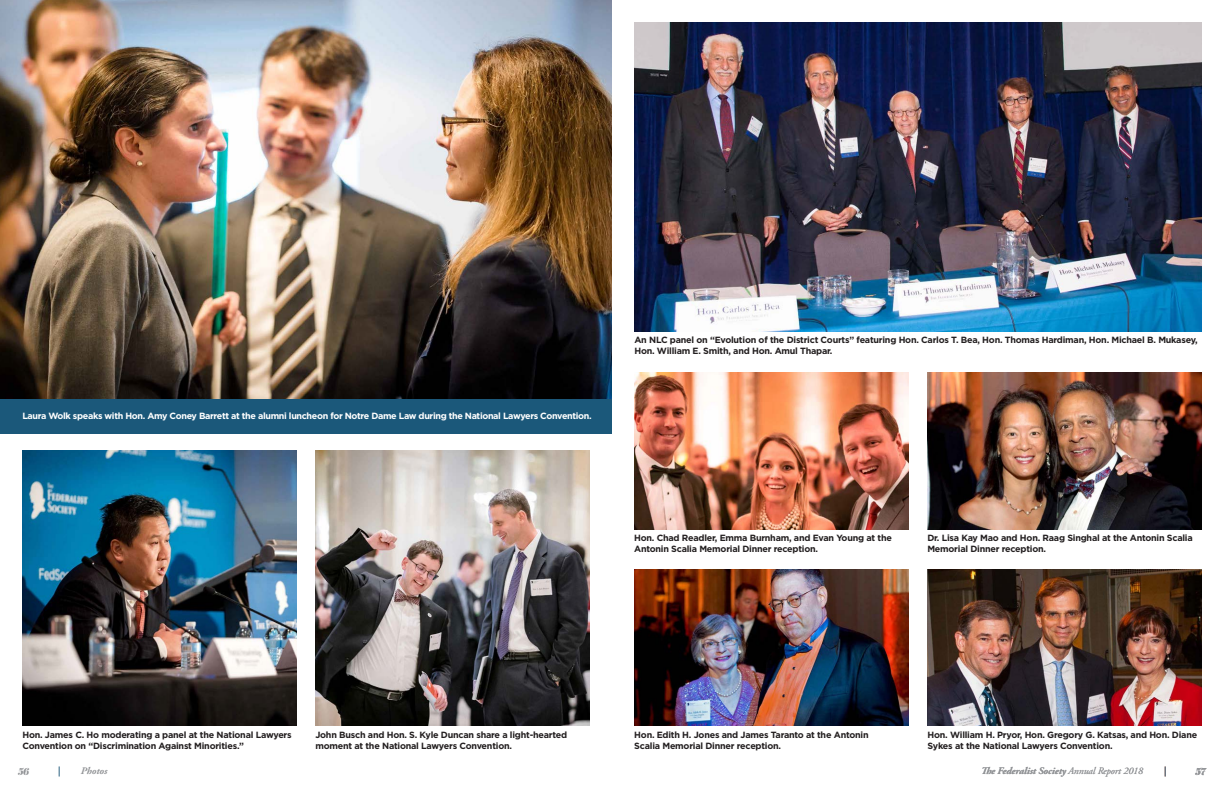
<style>
.page{position:relative;width:1224px;height:792px;background:#fff}
.page>*{position:absolute;margin:0;border:0;box-sizing:border-box;transform-origin:0 0}
.t1{font:italic 700 10px "Adobe Garamond Pro";letter-spacing:-.01em;color:#939598}
.t2{font:italic 10px "Abril Fatface";color:#939598}
.t3{font:italic 700 10px "Adobe Garamond Pro";color:#1b587a}
.t4{font:italic 700 10px "Adobe Garamond Pro";color:#1d5779}
.t5{font:700 9px/11px "Gotham";letter-spacing:-.025em;color:#231f20}
.t6{font:700 9px "Gotham";letter-spacing:-.04em;color:#fff}
.s1{font-weight:400}
</style>
<div class="page">
<img style="left:634px;top:22px;width:568px;height:309px">
<img style="left:634px;top:373px;width:274px;height:156px">
<img style="left:634px;top:570px;width:275px;height:156px">
<img style="left:927px;top:373px;width:274px;height:156px">
<img style="left:927px;top:570px;width:274px;height:156px">
<img style="left:0;top:0;width:612px;height:399px">
<img style="left:22px;top:451px;width:275px;height:275px">
<img style="left:315px;top:451px;width:275px;height:275px">
<div style="left:0;top:399px;width:612px;height:35px;background:#1b587a"></div>
<p class="t6" style="left:22px;top:410px;width:571px">Laura Wolk speaks with Hon. Amy Coney Barrett at the alumni luncheon for Notre Dame Law during the National Lawyers Convention.</p>
<p class="t5" style="left:634px;top:335px;width:565px">An NLC panel on “Evolution of the District Courts” featuring Hon. Carlos T. Bea, Hon. Thomas Hardiman, Hon. Michael B. Mukasey,<br>Hon. William E. Smith, and Hon. Amul Thapar.</p>
<p class="t5" style="left:634px;top:533px;width:259px">Hon. Chad Readler, Emma Burnham, and Evan Young at the<br>Antonin Scalia Memorial Dinner reception.</p>
<p class="t5" style="left:927px;top:533px;width:267px">Dr. Lisa Kay Mao and Hon. Raag Singhal at the Antonin Scalia<br>Memorial Dinner reception.</p>
<p class="t5" style="left:22px;top:729px;width:271px">Hon. James C. Ho moderating a panel at the National Lawyers<br>Convention on “Discrimination Against Minorities.”</p>
<p class="t5" style="left:315px;top:729px;width:253px">John Busch and Hon. S. Kyle Duncan share a light-hearted moment at the National Lawyers Convention.</p>
<p class="t2" style="left:18px;top:764px;width:13px">56</p>
<p class="t4" style="left:58px;top:765px;width:4px">|</p>
<p class="t1" style="left:81px;top:765px;width:28px">Photos</p>
<p class="t5" style="left:634px;top:729px;width:236px">Hon. Edith H. Jones and James Taranto at the Antonin<br>Scalia Memorial Dinner reception.</p>
<p class="t5" style="left:928px;top:729px;width:271px">Hon. William H. Pryor, Hon. Gregory G. Katsas, and Hon. Diane<br>Sykes at the National Lawyers Convention.</p>
<p class="t1" style="left:981px;top:765px;width:164px">The Federalist Society <span class="s1">Annual Report 2018</span></p>
<p class="t3" style="left:1164px;top:765px;width:4px">|</p>
<p class="t2" style="left:1196px;top:764px;width:12px">57</p>
</div>
